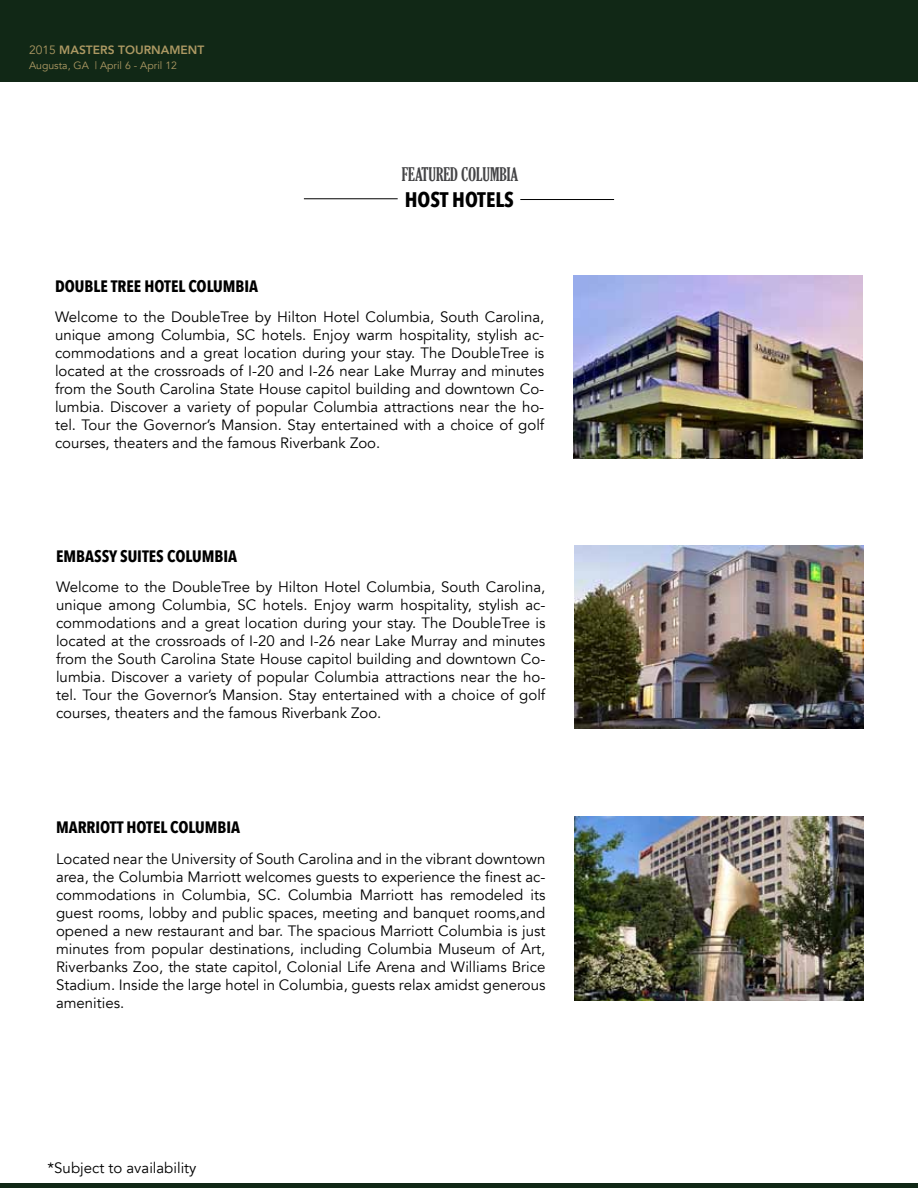
<style>
.page{position:relative;width:918px;height:1188px;background:#fff}
.page>*{position:absolute;margin:0;border:0;box-sizing:border-box;transform-origin:0 0}
.t1{font:700 21px "Avenir Next Condensed";color:#000}
.t2{font:extra-condensed 18px "Gloucester";color:#434345}
.t3{font:700 16.5px "Avenir Next Condensed";color:#000}
.t4{font:15px/18px "Avenir";color:#000;text-align:justify}
.t5{font:800 12px "Avenir";color:#ad9963}
.t6{font:10.5px "Avenir";color:#ad9963}
.s1{font-weight:400}
</style>
<div class="page">
<div style="left:0;top:1183px;width:918px;height:5px;background:#112816"></div>
<div style="left:0;top:0;width:918px;height:82px;background:#112816"></div>
<hr style="left:520px;top:199px;width:94px;height:1px;background:#000">
<hr style="left:304px;top:198px;width:94px;height:1px;background:#000">
<img style="left:574px;top:275px;width:289px;height:184px">
<img style="left:575px;top:545px;width:289px;height:184px">
<img style="left:574px;top:817px;width:290px;height:183px">
<p class="t5" style="left:29px;top:40px;width:177px"><span class="s1">2015</span> MASTERS TOURNAMENT</p>
<p class="t6" style="left:29px;top:59px;width:149px">Augusta, GA | April 6 - April 12</p>
<p class="t3" style="left:55px;top:276px;width:205px">DOUBLE TREE HOTEL COLUMBIA</p>
<p class="t2" style="left:402px;top:164px;width:118px">FEATURED COLUMBIA</p>
<h1 class="t1" style="left:405px;top:186px;width:111px">HOST HOTELS</h1>
<p class="t4" style="left:55px;top:308px;width:491px">Welcome to the DoubleTree by Hilton Hotel Columbia, South Carolina, unique among Columbia, SC hotels. Enjoy warm hospitality, stylish ac&shy;commodations and a great location during your stay. The DoubleTree is located at the crossroads of I-20 and I-26 near Lake Murray and minutes from the South Carolina State House capitol building and downtown Co&shy;lumbia. Discover a variety of popular Columbia attractions near the ho&shy;tel. Tour the Governor’s Mansion. Stay entertained with a choice of golf courses, theaters and the famous Riverbank Zoo.</p>
<p class="t3" style="left:56px;top:546px;width:183px">EMBASSY SUITES COLUMBIA</p>
<p class="t4" style="left:56px;top:578px;width:491px">Welcome to the DoubleTree by Hilton Hotel Columbia, South Carolina, unique among Columbia, SC hotels. Enjoy warm hospitality, stylish ac&shy;commodations and a great location during your stay. The DoubleTree is located at the crossroads of I-20 and I-26 near Lake Murray and minutes from the South Carolina State House capitol building and downtown Co&shy;lumbia. Discover a variety of popular Columbia attractions near the ho&shy;tel. Tour the Governor’s Mansion. Stay entertained with a choice of golf courses, theaters and the famous Riverbank Zoo.</p>
<p class="t3" style="left:56px;top:817px;width:186px">MARRIOTT HOTEL COLUMBIA</p>
<p class="t4" style="left:56px;top:850px;width:491px">Located near the University of South Carolina and in the vibrant downtown area, the Columbia Marriott welcomes guests to experience the finest ac&shy;commodations in Columbia, SC. Columbia Marriott has remodeled its guest rooms, lobby and public spaces, meeting and banquet rooms,and opened a new restaurant and bar. The spacious Marriott Columbia is just minutes from popular destinations, including Columbia Museum of Art, Riverbanks Zoo, the state capitol, Colonial Life Arena and Williams Brice Stadium. Inside the large hotel in Columbia, guests relax amidst generous amenities.</p>
<p class="t4" style="left:48px;top:1159px;width:150px">*Subject to availability</p>
</div>
